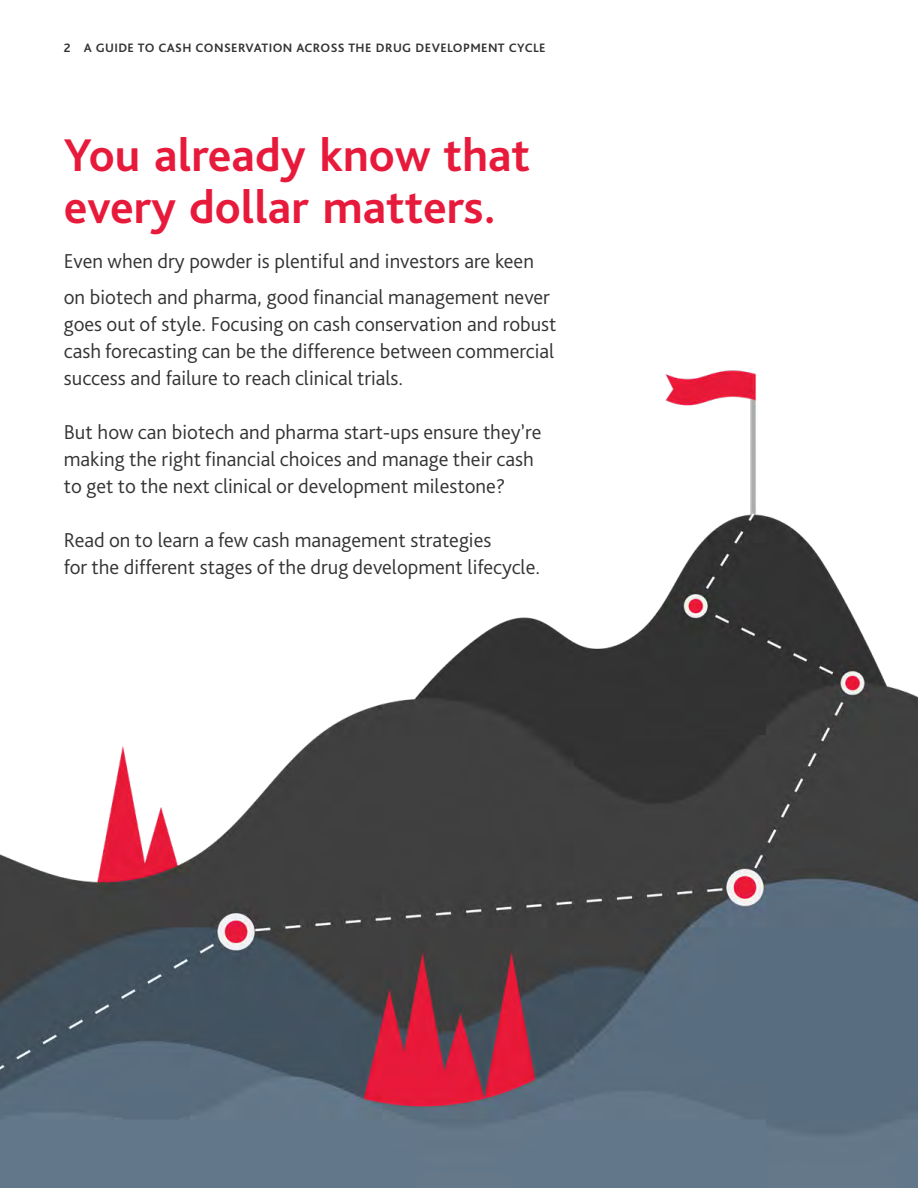
<style>
.page{position:relative;width:918px;height:1188px;background:#fff}
.page>*{position:absolute;margin:0;border:0;box-sizing:border-box;transform-origin:0 0}
.Subhead_1{font:700 48px/52.5px "Bliss Pro";color:#e81a3b}
.Introduction{font:300 21px/27px "Bliss Pro";color:#333}
.t1{font:700 12.75px "Bliss Pro";letter-spacing:.03em;color:#333}
</style>
<div class="page">
<img style="left:0;top:370px;width:918px;height:818px">
<svg style="left:872px;top:399px;width:46px;height:170px"></svg>
<p class="t1" style="left:64px;top:40px;width:483px">2 A GUIDE TO CASH CONSERVATION ACROSS THE DRUG DEVELOPMENT CYCLE</p>
<p class="Subhead_1" style="left:64px;top:128px;width:468px">You already know that every dollar matters.</p>
<p class="Introduction" style="left:64px;top:242px;width:488px;line-height:36px">Even when dry powder is plentiful and investors are keen on biotech and pharma, good financial management never</p>
<p class="Introduction" style="left:64px;top:310px;width:494px;text-align:justify">goes out of style. Focusing on cash conservation and robust cash forecasting can be the difference between commercial success and failure to reach clinical trials.</p>
<p class="Introduction" style="left:64px;top:418px;width:479px">But how can biotech and pharma start-ups ensure they’re making the right financial choices and manage their cash to get to the next clinical or development milestone?</p>
<p class="Introduction" style="left:64px;top:526px;width:478px">Read on to learn a few cash management strategies<br>for the different stages of the drug development lifecycle.</p>
</div>
